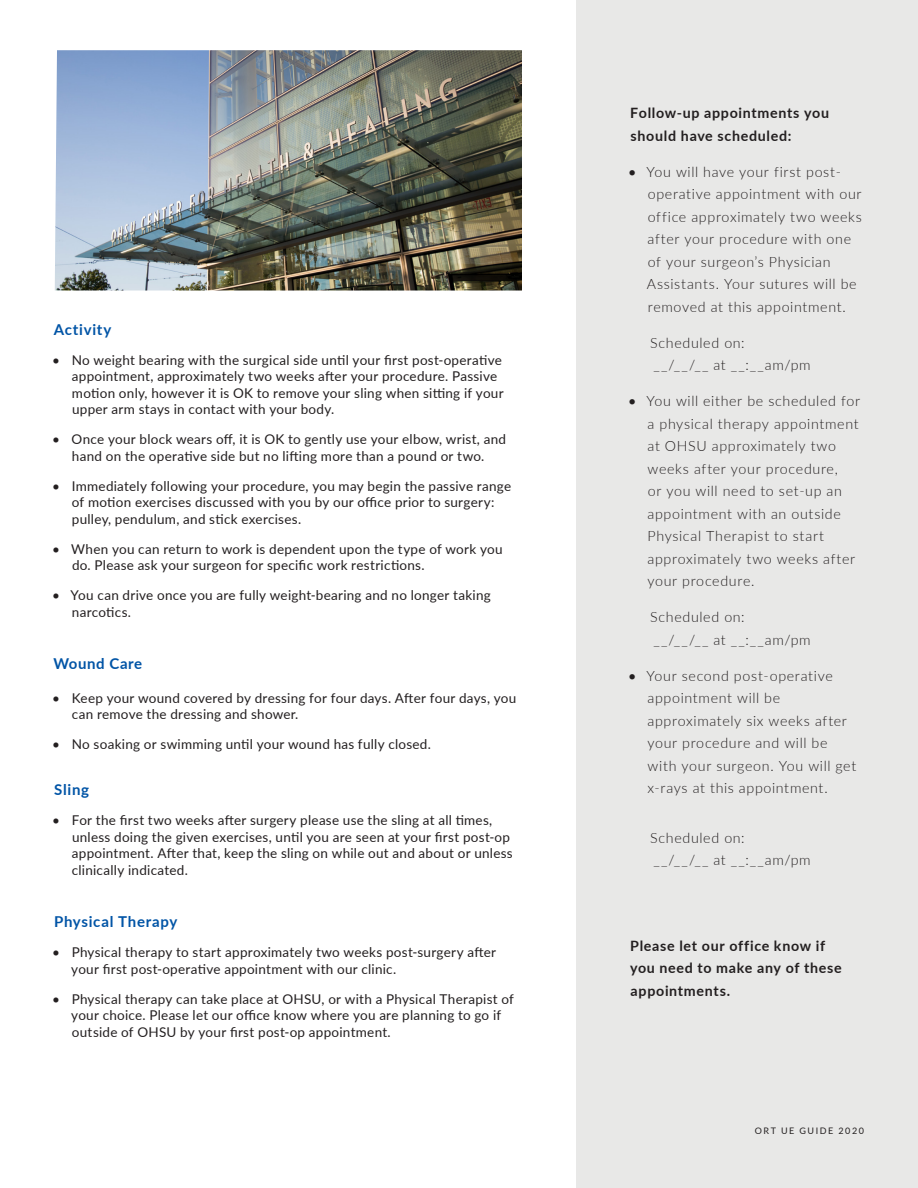
<style>
.page{position:relative;width:918px;height:1188px;background:#fff}
.page>*{position:absolute;margin:0;border:0;box-sizing:border-box;transform-origin:0 0}
.basic{font:700 15px "Lato";letter-spacing:.045em;color:#0154a6}
.t1{font:300 14.25px/22.5px "Lato";letter-spacing:.045em;color:#231f20}
.t2{font:700 14.25px/22.5px "Lato";letter-spacing:.05em;color:#231f20}
.t3{font:13.5px/16.5px "Lato";letter-spacing:.02em;color:#231f20}
.t4{font:9px "Lato";letter-spacing:.175em;color:#231f20}
.s1{font-weight:400}
</style>
<div class="page">
<div style="left:576px;top:0;width:342px;height:1188px;background:#e8e8e7"></div>
<img style="left:55px;top:50px;width:467px;height:241px">
<p class="basic" style="left:54px;top:318px;width:59px">Activity</p>
<p class="t3" style="left:72px;top:351px;width:433px;text-indent:-20px">• No weight bearing with the surgical side until your first post-operative appointment, approximately two weeks after your procedure. Passive motion only, however it is OK to remove your sling when sitting if your upper arm stays in contact with your body.</p>
<p class="t3" style="left:52px;top:431px;width:456px;text-align:center">• Once your block wears off, it is OK to gently use your elbow, wrist, and hand on the operative side but no lifting more than a pound or two.</p>
<p class="t3" style="left:72px;top:477px;width:441px;text-indent:-20px">• Immediately following your procedure, you may begin the passive range of motion exercises discussed with you by our office prior to surgery: pulley, pendulum, and stick exercises.</p>
<p class="t3" style="left:72px;top:540px;width:432px;text-indent:-20px">• When you can return to work is dependent upon the type of work you do. Please ask your surgeon for specific work restrictions.</p>
<p class="t3" style="left:72px;top:587px;width:420px;text-indent:-20px">• You can drive once you are fully weight-bearing and no longer taking narcotics.</p>
<p class="basic" style="left:53px;top:653px;width:90px">Wound Care</p>
<p class="t3" style="left:72px;top:689px;width:446px;text-indent:-20px">• Keep your wound covered by dressing for four days. After four days, you can remove the dressing and shower.</p>
<p class="t3" style="left:52px;top:736px;width:380px">• No soaking or swimming until your wound has fully closed.</p>
<p class="basic" style="left:54px;top:779px;width:36px">Sling</p>
<p class="t3" style="left:72px;top:811px;width:442px;text-indent:-20px">• For the first two weeks after surgery please use the sling at all times, unless doing the given exercises, until you are seen at your first post-op appointment. After that, keep the sling on while out and about or unless clinically indicated.</p>
<p class="basic" style="left:54px;top:911px;width:125px">Physical Therapy</p>
<p class="t3" style="left:71px;top:943px;width:426px;text-indent:-19px">• Physical therapy to start approximately two weeks post-surgery after your first post-operative appointment with our clinic.</p>
<p class="t3" style="left:71px;top:990px;width:444px;text-indent:-19px">• Physical therapy can take place at OHSU, or with a Physical Therapist of your choice. Please let our office know where you are planning to go if outside of OHSU by your first post-op appointment.</p>
<p class="t2" style="left:630px;top:101px;width:200px">Follow-up appointments you should have scheduled:</p>
<p class="t1" style="left:647px;top:160px;width:217px;text-indent:-19px"><span class="s1">•</span> You will have your first post&shy;operative appointment with our office approximately two weeks after your procedure with one of your surgeon’s Physician<br>Assistants. Your sutures will be removed at this appointment.</p>
<p class="t1" style="left:650px;top:331px;width:96px">Scheduled on:</p>
<p class="t1" style="left:653px;top:353px;width:159px">__/__/__ at __:__am/pm</p>
<p class="t1" style="left:647px;top:389px;width:214px;text-indent:-19px"><span class="s1">•</span> You will either be scheduled for a physical therapy appointment at OHSU approximately two weeks after your procedure,<br>or you will need to set-up an appointment with an outside<br>Physical Therapist to start approximately two weeks after your procedure.</p>
<p class="t1" style="left:650px;top:605px;width:96px">Scheduled on:</p>
<p class="t1" style="left:653px;top:628px;width:159px">__/__/__ at __:__am/pm</p>
<p class="t1" style="left:647px;top:664px;width:210px;text-indent:-19px"><span class="s1">•</span> Your second post-operative appointment will be approximately six weeks after your procedure and will be with your surgeon. You will get x-rays at this appointment.</p>
<p class="t1" style="left:650px;top:826px;width:96px">Scheduled on:</p>
<p class="t1" style="left:653px;top:848px;width:159px">__/__/__ at __:__am/pm</p>
<p class="t2" style="left:630px;top:934px;width:213px">Please let our office know if you need to make any of these appointments.</p>
<p class="t4" style="left:755px;top:1124px;width:111px">ORT UE GUIDE 2020</p>
</div>
